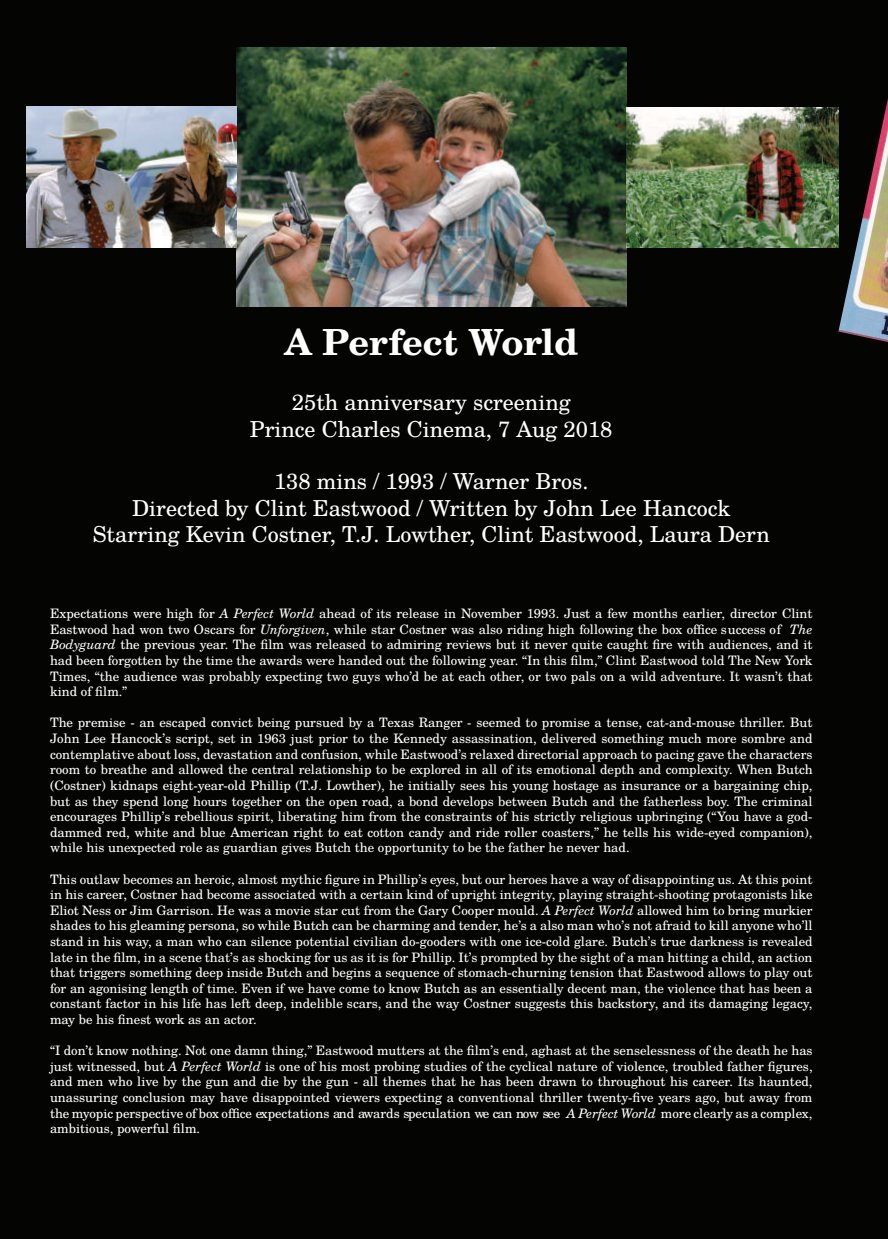
<style>
.page{position:relative;width:888px;height:1239px;background:#fff}
.page>*{position:absolute;margin:0;border:0;box-sizing:border-box;transform-origin:0 0}
.t1{font:700 36px "Te X Gyre Schola";color:#fff}
.t2{font:22px/26.4px "Te X Gyre Schola";color:#fff;text-align:center}
.t3{font:13px/15.6px "Te X Gyre Schola";color:#fff;text-align:justify}
.s1{font-style:italic}
</style>
<div class="page">
<div style="left:0;top:0;width:887px;height:1239px;background:#040503"></div>
<img style="left:236px;top:47px;width:390px;height:259px">
<img style="left:838px;top:98px;width:49px;height:244px">
<img style="left:26px;top:107px;width:210px;height:140px">
<img style="left:626px;top:108px;width:212px;height:139px">
<div style="left:6px;top:1013px;width:36px;height:200px;background:#040503"></div>
<h1 class="t1" style="left:284px;top:313px;width:295px">A Perfect World</h1>
<h2 class="t2" style="left:250px;top:388px;width:364px">25th anniversary screening<br>Prince Charles Cinema, 7 Aug 2018</h2>
<h2 class="t2" style="left:93px;top:467px;width:678px">138 mins / 1993 / Warner Bros.<br>Directed by Clint Eastwood / Written by John Lee Hancock<br>Starring Kevin Costner, T.J. Lowther, Clint Eastwood, Laura Dern</h2>
<p class="t3" style="left:50px;top:605px;width:763px">Expectations were high for <span class="s1">A Perfect World</span> ahead of its release in November 1993. Just a few months earlier, director Clint<br>Eastwood had won two Oscars for <span class="s1">Unforgiven</span>, while star Costner was also riding high following the box officesu</p>
<p class="t3" style="left:50px;top:621px;width:763px;text-indent:739px"><span class="s1">The Bodyguard</span> the previous year. The film was released to admiring reviews but it never quite caught fire with audiences, and it had been forgotten by the time the awards were handed out the following year. “In this film,” Clint Eastwood told The New York Times, “the audience was probably expecting two guys who’d be at each other, or two pals on a wild adventure. It wasn’t that kind of film.”</p>
<p class="t3" style="left:50px;top:714px;width:763px">The premise - an escaped convict being pursued by a Texas Ranger - seemed to promise a tense, cat-and-mouse thriller. But John Lee Hancock’s script, set in 1963 just prior to the Kennedy assassination, delivered something much more sombre and contemplative about loss, devastation and confusion, while Eastwood’s relaxed directorial approach to pacing gave the characters room to breathe and allowed the central relationship to be explored in all of its emotional depth and complexity. When Butch (Costner) kidnaps eight-year-old Phillip (T.J. Lowther), he initially sees his young hostage as insurance or a bargaining chip, but as they spend long hours together on the open road, a bond develops between Butch and the fatherless boy. The criminal encourages Phillip’s rebellious spirit, liberating him from the constraints of his strictly religious upbringing (“You have a god&shy;dammed red, white and blue American right to eat cotton candy and ride roller coasters,” he tells his wide-eyed companion), while his unexpected role as guardian gives Butch the opportunity to be the father he never had.</p>
<p class="t3" style="left:50px;top:870px;width:763px">This outlaw becomes an heroic, almost mythic figure in Phillip’s eyes, but our heroes have a way of disappointing us. At this point in his career, Costner had become associated with a certain kind of upright integrity, playing straight-shooting protagonists like Eliot Ness or Jim Garrison. He was a movie star cut from the Gary Cooper mould. <span class="s1">A Perfect World</span> allowed him to bring murkier shades to his gleaming persona, so while Butch can be charming and tender, he’s a also man who’s not afraid to kill anyone who’ll stand in his way, a man who can silence potential civilian do-gooders with one ice-cold glare. Butch’s true darkness is revealed late in the film, in a scene that’s as shocking for us as it is for Phillip. It’s prompted by the sight of a man hitting a child, an action that triggers something deep inside Butch and begins a sequence of stomach-churning tension that Eastwood allows to play out for an agonising length of time. Even if we have come to know Butch as an essentially decent man, the violence that has been a constant factor in his life has left deep, indelible scars, and the way Costner suggests this backstory, and its damaging legacy, may be his finest work as an actor.</p>
<p class="t3" style="left:50px;top:1042px;width:763px">“I don’t know nothing. Not one damn thing,” Eastwood mutters at the film’s end, aghast at the senselessness of the death he has</p>
<p class="t3" style="left:50px;top:1057px;width:763px">just witnessed, but <span class="s1">A Perfect World</span> is one of his most probing studies of the cyclical nature of violence, troubled father figures,</p>
<p class="t3" style="left:50px;top:1073px;width:763px">and men who live by the gun and die by the gun - all themes that he has been drawn to throughout his career. Its haunted,</p>
<p class="t3" style="left:50px;top:1089px;width:763px">unassuring conclusion may have disappointed viewers expecting a conventional thriller twenty-five years ago, but away from</p>
<p class="t3" style="left:33px;top:1104px;width:214px">e the myopic perspective of box officeexpectationsandawardsspeculationwecannows</p>
<p class="t3" style="left:553px;top:1104px;width:260px">e <span class="s1">A Perfect World</span> more clearly as a complex,</p>
<p class="t3" style="left:50px;top:1120px;width:152px">ambitious, powerful film.</p>
<p class="t3" style="left:741px;top:621px;width:12px">ccessof</p>
</div>
